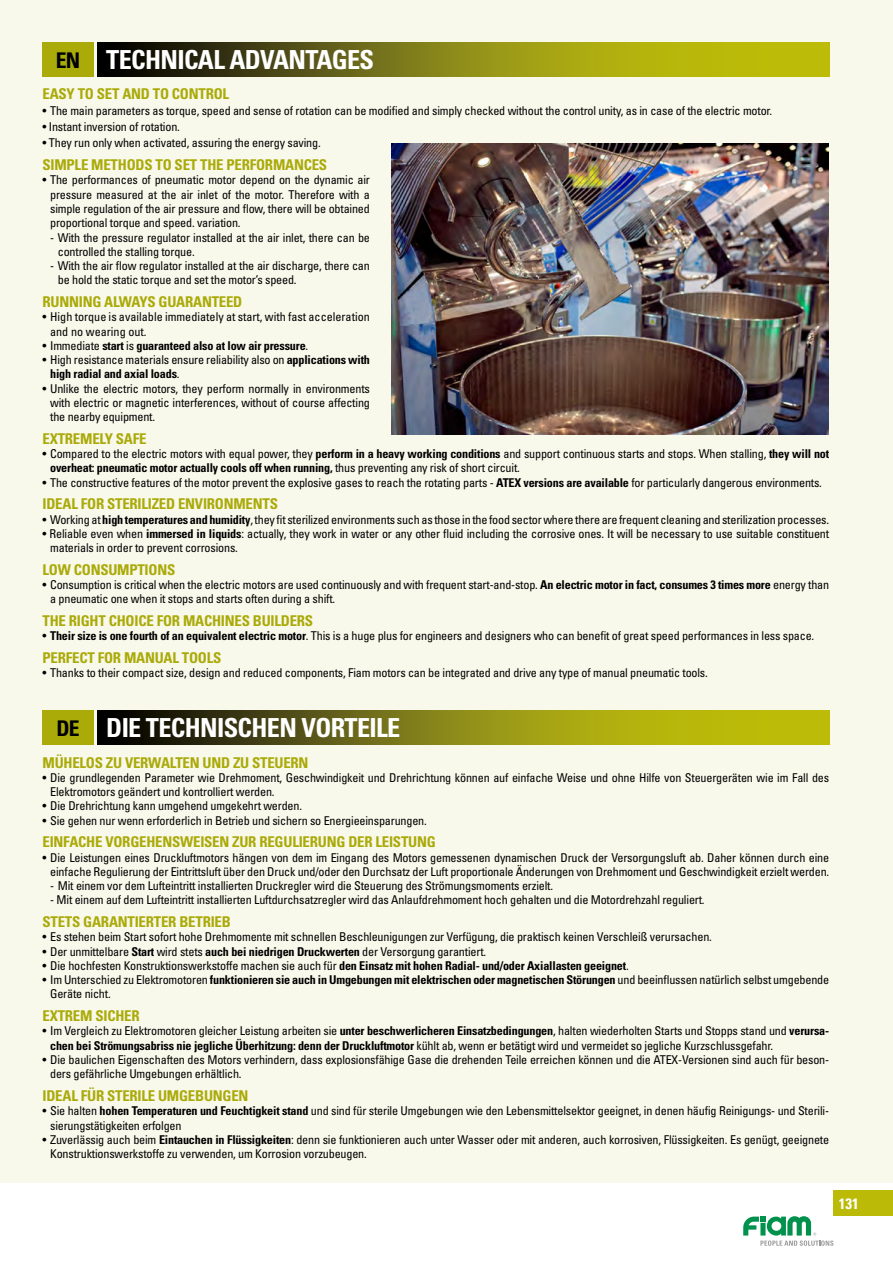
<style>
.page{position:relative;width:893px;height:1263px;background:#fff}
.page>*{position:absolute;margin:0;border:0;box-sizing:border-box;transform-origin:0 0}
.t1{font:700 condensed 26.25px "Univers LT Std";letter-spacing:-.025em;color:#fff}
.t2{font:700 condensed 21.6px "Univers LT Std";color:#000}
.t3{font:700 condensed 15px "Univers LT Std";color:#fff}
.t4{font:700 condensed 14.85px "Univers LT Std";letter-spacing:-.015em;color:#aaaa08}
.t5{font:condensed 12.15px/14.2px "Univers LT Std";letter-spacing:-.015em;color:#000}
.t6{font:700 condensed 12.15px "Univers LT Std";letter-spacing:-.015em;color:#000}
.s1{font-weight:400}
.s2{font-weight:700}
</style>
<div class="page">
<div style="left:0;top:0;width:893px;height:1182px;background:#f8f8eb"></div>
<svg style="left:98px;top:43px;width:731px;height:34px;background:#7c7a10"></svg>
<svg style="left:743px;top:1216px;width:90px;height:30px"></svg>
<div style="left:833px;top:1191px;width:60px;height:25px;background:#bbbb07"></div>
<svg style="left:98px;top:711px;width:731px;height:34px;background:#7c7a10"></svg>
<div style="left:43px;top:43px;width:51px;height:34px;background:#aaaa08"></div>
<div style="left:43px;top:711px;width:51px;height:34px;background:#aaaa08"></div>
<img style="left:392px;top:143px;width:436px;height:292px">
<h1 class="t1" style="left:106px;top:44px;width:15px">technical</h1>
<h1 class="t1" style="left:229px;top:44px;width:16px">advantages</h1>
<p class="t4" style="left:43px;top:85px;width:188px">EASY TO SET AND TO CONTROL</p>
<p class="t5" style="left:43px;top:104px;width:731px">• The main parameters as torque, speed and sense of rotation can be modified and simply checked without the control unity, as in case of the electric motor.</p>
<p class="t5" style="left:43px;top:120px;width:139px">• Instant inversion of rotation.</p>
<p class="t5" style="left:43px;top:136px;width:280px">• They run only when activated, assuring the energy saving.</p>
<p class="t4" style="left:43px;top:156px;width:286px">SIMPLE METHODS TO SET THE PERFORMANCES</p>
<p class="t5" style="left:50px;top:173px;width:321px;text-align:justify;text-indent:-8px">• The performances of pneumatic motor depend on the dynamic air pressure measured at the air inlet of the motor. Therefore with a simple regulation of the air pressure and flow, there will be obtained proportional torque and speed. variation.</p>
<p class="t5" style="left:58px;top:230px;width:314px;text-indent:-8px">- With the pressure regulator installed at the air inlet, there can be controlled the stalling torque.</p>
<p class="t5" style="left:58px;top:258px;width:314px;text-indent:-8px">- With the air flow regulator installed at the air discharge, there can be hold the static torque and set the motor’s speed.</p>
<p class="t4" style="left:43px;top:293px;width:201px">RUNNING ALWAYS GUARANTEED</p>
<p class="t5" style="left:50px;top:310px;width:321px;text-indent:-8px">• High torque is available immediately at start, with fast acceleration and no wearing out.</p>
<p class="t6" style="left:43px;top:338px;width:267px"><span class="s1">• Immediate</span> start <span class="s1">is</span> guaranteed also at low air pressure<span class="s1">.</span></p>
<p class="t5" style="left:50px;top:352px;width:321px;text-indent:-8px">• High resistance materials ensure reliability also on <span class="s2">applications with high radial and axial loads</span>.</p>
<p class="t5" style="left:50px;top:381px;width:321px;text-align:justify;text-indent:-8px">• Unlike the electric motors, they perform normally in environments with electric or magnetic interferences, without of course affecting the nearby equipment.</p>
<p class="t4" style="left:43px;top:429px;width:106px">EXTREMELY SAFE</p>
<p class="t5" style="left:50px;top:446px;width:780px;text-indent:-8px">• Compared to the electric motors with equal power, they <span class="s2">perform in a heavy working conditions</span> and support continuous starts and stops. When stalling, <span class="s2">they will not overheat: pneumatic motor actually cools off when running,</span> thus preventing any risk of short circuit.</p>
<p class="t5" style="left:43px;top:475px;width:781px">• The constructive features of the motor prevent the explosive gases to reach the rotating parts - <span class="s2">ATEX versions are available</span> for particularly dangerous environments.</p>
<p class="t4" style="left:43px;top:495px;width:237px">IDEAL FOR STERILIZED ENVIRONMENTS</p>
<p class="t5" style="left:43px;top:512px;width:788px">• Working at <span class="s2">high temperatures and humidity</span>, they fit sterilized environments such as those in the food sector where there are frequent cleaning and sterilization processes.</p>
<p class="t5" style="left:50px;top:526px;width:780px;text-indent:-8px">• Reliable even when <span class="s2">immersed in liquids</span>: actually, they work in water or any other fluid including the corrosive ones. It will be necessary to use suitable constituent materials in order to prevent corrosions.</p>
<p class="t4" style="left:43px;top:560px;width:134px">LOW CONSUMPTIONS</p>
<p class="t5" style="left:50px;top:577px;width:780px;text-indent:-8px">• Consumption is critical when the electric motors are used continuously and with frequent start-and-stop. <span class="s2">An electric motor in fact, consumes 3 times more</span> energy than a pneumatic one when it stops and starts often during a shift.</p>
<p class="t4" style="left:43px;top:612px;width:272px">THE RIGHT CHOICE FOR MACHINES BUILDERS</p>
<p class="t5" style="left:43px;top:629px;width:773px">• <span class="s2">Their size is one fourth of an equivalent electric motor</span>. This is a huge plus for engineers and designers who can benefit of great speed performances in less space.</p>
<p class="t4" style="left:43px;top:649px;width:17px">Perfect</p>
<p class="t4" style="left:98px;top:649px;width:49px">FOR Manual</p>
<p class="t4" style="left:182px;top:649px;width:41px">TOOLS</p>
<p class="t5" style="left:43px;top:666px;width:667px">• Thanks to their compact size, design and reduced components, Fiam motors can be integrated and drive any type of manual pneumatic tools.</p>
<h1 class="t1" style="left:106px;top:712px;width:296px">DIE TECHNISCHEN VORTEILE</h1>
<p class="t4" style="left:43px;top:753px;width:268px">MÜHELOS ZU VERWALTEN UND ZU STEUERN</p>
<p class="t5" style="left:50px;top:770px;width:780px;text-indent:-8px">• Die grundlegenden Parameter wie Drehmoment, Geschwindigkeit und Drehrichtung können auf einfache Weise und ohne Hilfe von Steuergeräten wie im Fall des<br>Elektromotors geändert und kontrolliert werden.</p>
<p class="t5" style="left:43px;top:799px;width:261px">• Die Drehrichtung kann umgehend umgekehrt werden.</p>
<p class="t5" style="left:43px;top:813px;width:386px">• Sie gehen nur wenn erforderlich in Betrieb und sichern so Energieeinsparungen.</p>
<p class="t4" style="left:43px;top:833px;width:395px">EINFACHE VORGEHENSWEISEN ZUR REGULIERUNG DER LEISTUNG</p>
<p class="t5" style="left:43px;top:850px;width:788px;text-align:right">• Die Leistungen eines Druckluftmotors hängen von dem im Eingang des Motors gemessenen dynamischen Druck der Versorgungsluft ab. Daher können durch eine einfache Regulierung der Eintrittsluft über den Druck und/oder den Durchsatz der Luft proportionale Änderungen von Drehmoment und Geschwindigkeit erzielt werden.</p>
<p class="t5" style="left:50px;top:878px;width:504px">- Mit einem vor dem Lufteintritt installierten Druckregler wird die Steuerung des Strömungsmoments erzielt.</p>
<p class="t5" style="left:50px;top:893px;width:656px">- Mit einem auf dem Lufteintritt installierten Luftdurchsatzregler wird das Anlaufdrehmoment hoch gehalten und die Motordrehzahl reguliert.</p>
<p class="t4" style="left:43px;top:913px;width:190px">STETS GARANTIERTER BETRIEB</p>
<p class="t5" style="left:43px;top:930px;width:671px">• Es stehen beim Start sofort hohe Drehmomente mit schnellen Beschleunigungen zur Verfügung, die praktisch keinen Verschleiß verursachen.</p>
<p class="t5" style="left:43px;top:944px;width:445px">• Der unmittelbare <span class="s2">Start</span> wird stets <span class="s2">auch bei niedrigen Druckwerten</span> der Versorgung garantiert.</p>
<p class="t5" style="left:43px;top:958px;width:588px">• Die hochfesten Konstruktionswerkstoffe machen sie auch für <span class="s2">den Einsatz mit hohen Radial- und/oder Axiallasten geeignet</span>.</p>
<p class="t5" style="left:50px;top:973px;width:780px;text-indent:-8px">• Im Unterschied zu Elektromotoren <span class="s2">funktionieren sie auch in Umgebungen mit elektrischen oder magnetischen Störungen</span> und beeinflussen natürlich selbst umgebende<br>Geräte nicht.</p>
<p class="t4" style="left:43px;top:1007px;width:99px">EXTREM SICHER</p>
<p class="t5" style="left:50px;top:1024px;width:780px;text-indent:-8px">• Im Vergleich zu Elektromotoren gleicher Leistung arbeiten sie <span class="s2">unter beschwerlicheren Einsatzbedingungen</span>, halten wiederholten Starts und Stopps stand und <span class="s2">verursa&shy;chen bei Strömungsabriss nie jegliche Überhitzung: denn der Druckluftmotor</span> kühlt ab, wenn er betätigt wird und vermeidet so jegliche Kurzschlussgefahr.</p>
<p class="t5" style="left:50px;top:1052px;width:780px;text-indent:-8px">• Die baulichen Eigenschaften des Motors verhindern, dass explosionsfähige Gase die drehenden Teile erreichen können und die ATEX-Versionen sind auch für beson&shy;ders gefährliche Umgebungen erhältlich.</p>
<p class="t4" style="left:43px;top:1086px;width:207px">IDEAL FÜR STERILE UMGEBUNGEN</p>
<p class="t5" style="left:50px;top:1104px;width:780px;text-indent:-8px">• Sie halten <span class="s2">hohen Temperaturen und Feuchtigkeit stand</span> und sind für sterile Umgebungen wie den Lebensmittelsektor geeignet, in denen häufig Reinigungs- und Sterili&shy;sierungstätigkeiten erfolgen</p>
<p class="t5" style="left:50px;top:1132px;width:780px;text-indent:-8px">• Zuverlässig auch beim <span class="s2">Eintauchen in Flüssigkeiten</span>: denn sie funktionieren auch unter Wasser oder mit anderen, auch korrosiven, Flüssigkeiten. Es genügt, geeignete<br>Konstruktionswerkstoffe zu verwenden, um Korrosion vorzubeugen.</p>
<h2 class="t2" style="left:56px;top:47px;width:26px">EN</h2>
<h2 class="t2" style="left:56px;top:715px;width:25px">DE</h2>
<p class="t3" style="left:839px;top:1194px;width:21px">131</p>
</div>
